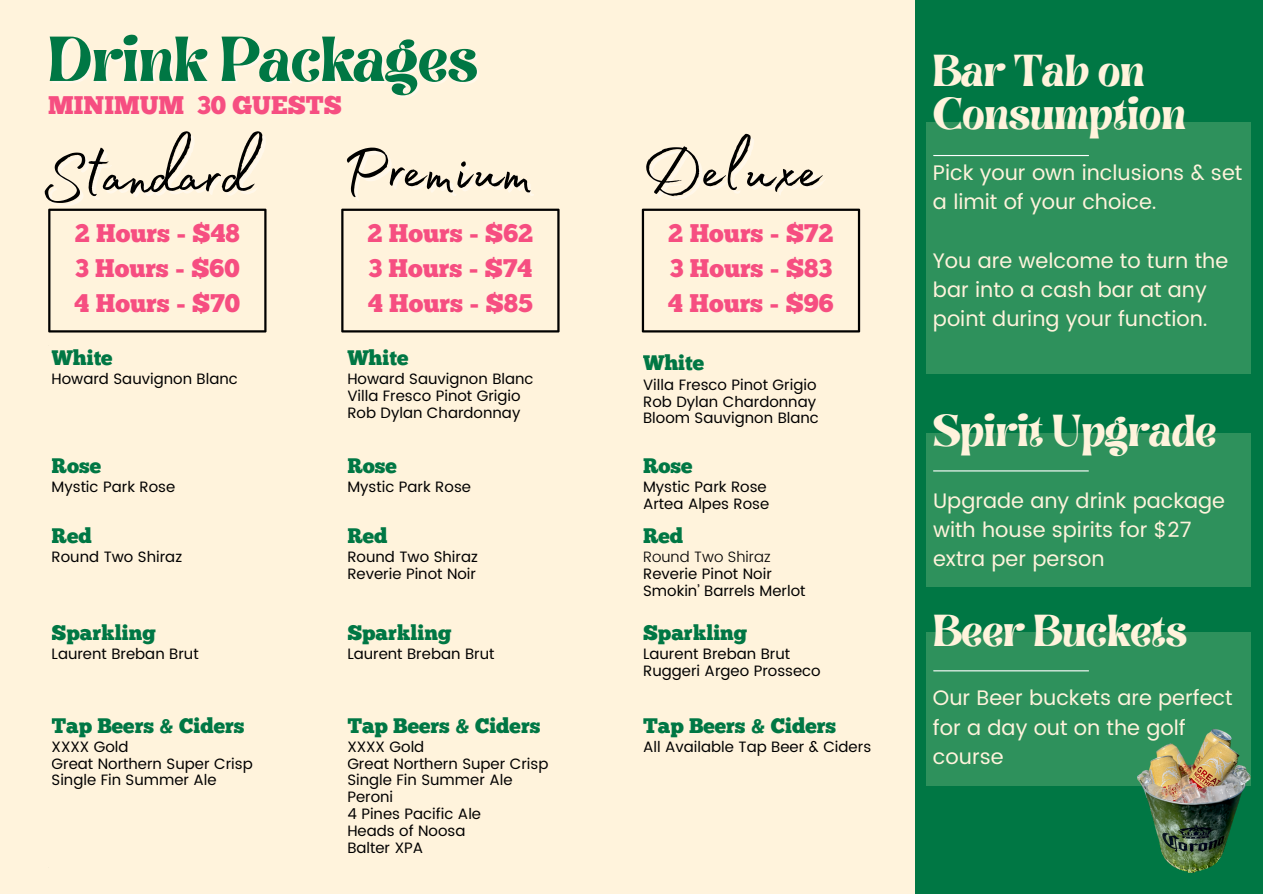
<style>
.page{position:relative;width:1263px;height:894px;background:#fff}
.page>*{position:absolute;margin:0;border:0;box-sizing:border-box;transform-origin:0 0}
.t1{font:81px "Madelyn Fill";color:#000}
.t2{font:51px "Brasika Display";color:#074}
.t3{font:36px/42.8px "Brasika Display";color:#fff3dc}
.t4{font:25.5px/34.8px "Chunk Five";color:#f64e81;text-align:justify}
.t5{font:21px/29.2px "Poppins";color:#fff3dc}
.t6{font:21px "Chunk Five";color:#074}
.t7{font:15px "Poppins";color:#000}
.t8{font:300 15px "Poppins";color:#000}
</style>
<div class="page">
<div style="left:0;top:0;width:1263px;height:893px;background:#fff3dc"></div>
<svg style="left:48px;top:208px;width:218px;height:124px"></svg>
<svg style="left:341px;top:208px;width:218px;height:124px"></svg>
<svg style="left:642px;top:208px;width:218px;height:124px"></svg>
<div style="left:915px;top:0;width:348px;height:893px;background:#074"></div>
<div style="left:927px;top:123px;width:324px;height:251px;background:#2e915c"></div>
<hr style="left:934px;top:155px;width:154px;height:1px;background:#fff">
<div style="left:927px;top:632px;width:324px;height:153px;background:#2e915c"></div>
<hr style="left:934px;top:670px;width:154px;height:1px;background:#fff">
<img style="left:1124px;top:729px;width:127px;height:142px">
<div style="left:927px;top:433px;width:324px;height:153px;background:#2e915c"></div>
<hr style="left:933px;top:470px;width:155px;height:1px;background:#fff">
<p class="t2" style="left:48px;top:20px;width:431px">Drink Packages</p>
<p class="t4" style="left:48px;top:90px;width:295px">MINIMUM 30 GUESTS</p>
<h2 class="t1" style="left:41px;top:114px;width:212px">Standard</h2>
<p class="t4" style="left:75px;top:218px;width:167px">2 Hours - $48<br>3 Hours - $60<br>4 Hours - $70</p>
<p class="t6" style="left:52px;top:349px;width:63px">White</p>
<h5 class="t7" style="left:52px;top:370px;width:188px">Howard Sauvignon Blanc</h5>
<p class="t6" style="left:52px;top:457px;width:51px">Rose</p>
<p class="t7" style="left:52px;top:478px;width:125px">Mystic Park Rose</p>
<p class="t6" style="left:52px;top:526px;width:42px">Red</p>
<p class="t7" style="left:52px;top:547px;width:132px">Round Two Shiraz</p>
<p class="t6" style="left:52px;top:624px;width:106px">Sparkling</p>
<p class="t7" style="left:52px;top:645px;width:149px">Laurent Breban Brut</p>
<p class="t6" style="left:52px;top:716px;width:195px">Tap Beers &amp; Ciders</p>
<p class="t7" style="left:52px;top:737px;width:79px">XXXX Gold</p>
<p class="t7" style="left:52px;top:754px;width:203px">Great Northern Super Crisp</p>
<p class="t7" style="left:52px;top:771px;width:167px">Single Fin Summer Ale</p>
<h4 class="t1" style="left:341px;top:109px;width:193px">Premium</h4>
<h1 class="t4" style="left:367px;top:218px;width:167px">2 Hours - $62<br>3 Hours - $74<br>4 Hours - $85</h1>
<h1 class="t6" style="left:347px;top:349px;width:63px">White</h1>
<p class="t7" style="left:347px;top:370px;width:188px">Howard Sauvignon Blanc</p>
<h5 class="t7" style="left:347px;top:387px;width:175px">Villa Fresco Pinot Grigio</h5>
<h1 class="t7" style="left:347px;top:403px;width:175px">Rob Dylan Chardonnay</h1>
<p class="t6" style="left:347px;top:457px;width:51px">Rose</p>
<p class="t7" style="left:347px;top:478px;width:125px">Mystic Park Rose</p>
<p class="t6" style="left:347px;top:526px;width:42px">Red</p>
<p class="t7" style="left:347px;top:547px;width:132px">Round Two Shiraz</p>
<p class="t7" style="left:347px;top:564px;width:130px">Reverie Pinot Noir</p>
<p class="t6" style="left:347px;top:624px;width:106px">Sparkling</p>
<p class="t7" style="left:347px;top:645px;width:149px">Laurent Breban Brut</p>
<p class="t6" style="left:347px;top:716px;width:195px">Tap Beers &amp; Ciders</p>
<p class="t7" style="left:347px;top:737px;width:79px">XXXX Gold</p>
<p class="t7" style="left:347px;top:754px;width:203px">Great Northern Super Crisp</p>
<p class="t7" style="left:347px;top:771px;width:167px">Single Fin Summer Ale</p>
<p class="t7" style="left:347px;top:788px;width:47px">Peroni</p>
<p class="t7" style="left:347px;top:805px;width:135px">4 Pines Pacific Ale</p>
<p class="t7" style="left:347px;top:821px;width:120px">Heads of Noosa</p>
<p class="t7" style="left:347px;top:838px;width:77px">Balter XPA</p>
<p class="t1" style="left:642px;top:109px;width:181px">Deluxe</p>
<p class="t4" style="left:668px;top:218px;width:167px">2 Hours - $72<br>3 Hours - $83<br>4 Hours - $96</p>
<p class="t6" style="left:643px;top:354px;width:63px">White</p>
<h5 class="t7" style="left:643px;top:375px;width:175px">Villa Fresco Pinot Grigio</h5>
<p class="t7" style="left:643px;top:392px;width:175px">Rob Dylan Chardonnay</p>
<p class="t7" style="left:643px;top:409px;width:177px">Bloom Sauvignon Blanc</p>
<p class="t6" style="left:643px;top:457px;width:51px">Rose</p>
<p class="t7" style="left:643px;top:478px;width:125px">Mystic Park Rose</p>
<p class="t7" style="left:643px;top:495px;width:128px">Artea Alpes Rose</p>
<p class="t6" style="left:643px;top:526px;width:42px">Red</p>
<p class="t8" style="left:643px;top:547px;width:129px">Round Two Shiraz</p>
<p class="t7" style="left:643px;top:564px;width:130px">Reverie Pinot Noir</p>
<p class="t7" style="left:643px;top:581px;width:164px">Smokin’ Barrels Merlot</p>
<p class="t6" style="left:643px;top:624px;width:106px">Sparkling</p>
<p class="t7" style="left:643px;top:645px;width:149px">Laurent Breban Brut</p>
<p class="t7" style="left:643px;top:662px;width:179px">Ruggeri Argeo Prosseco</p>
<p class="t6" style="left:643px;top:716px;width:195px">Tap Beers &amp; Ciders</p>
<p class="t7" style="left:643px;top:737px;width:230px">All Available Tap Beer &amp; Ciders</p>
<p class="t3" style="left:933px;top:51px;width:254px">Bar Tab on<br>Consumption</p>
<p class="t5" style="left:933px;top:158px;width:311px">Pick your own inclusions &amp; set a limit of your choice.</p>
<h3 class="t5" style="left:933px;top:246px;width:297px">You are welcome to turn the bar into a cash bar at any point during your function.</h3>
<h3 class="t3" style="left:933px;top:411px;width:285px">Spirit Upgrade</h3>
<p class="t5" style="left:933px;top:485px;width:293px">Upgrade any drink package with house spirits for $27 extra per person</p>
<h3 class="t3" style="left:933px;top:610px;width:256px">Beer Buckets</h3>
<p class="t5" style="left:933px;top:683px;width:301px">Our Beer buckets are perfect for a day out on the golf course</p>
</div>
